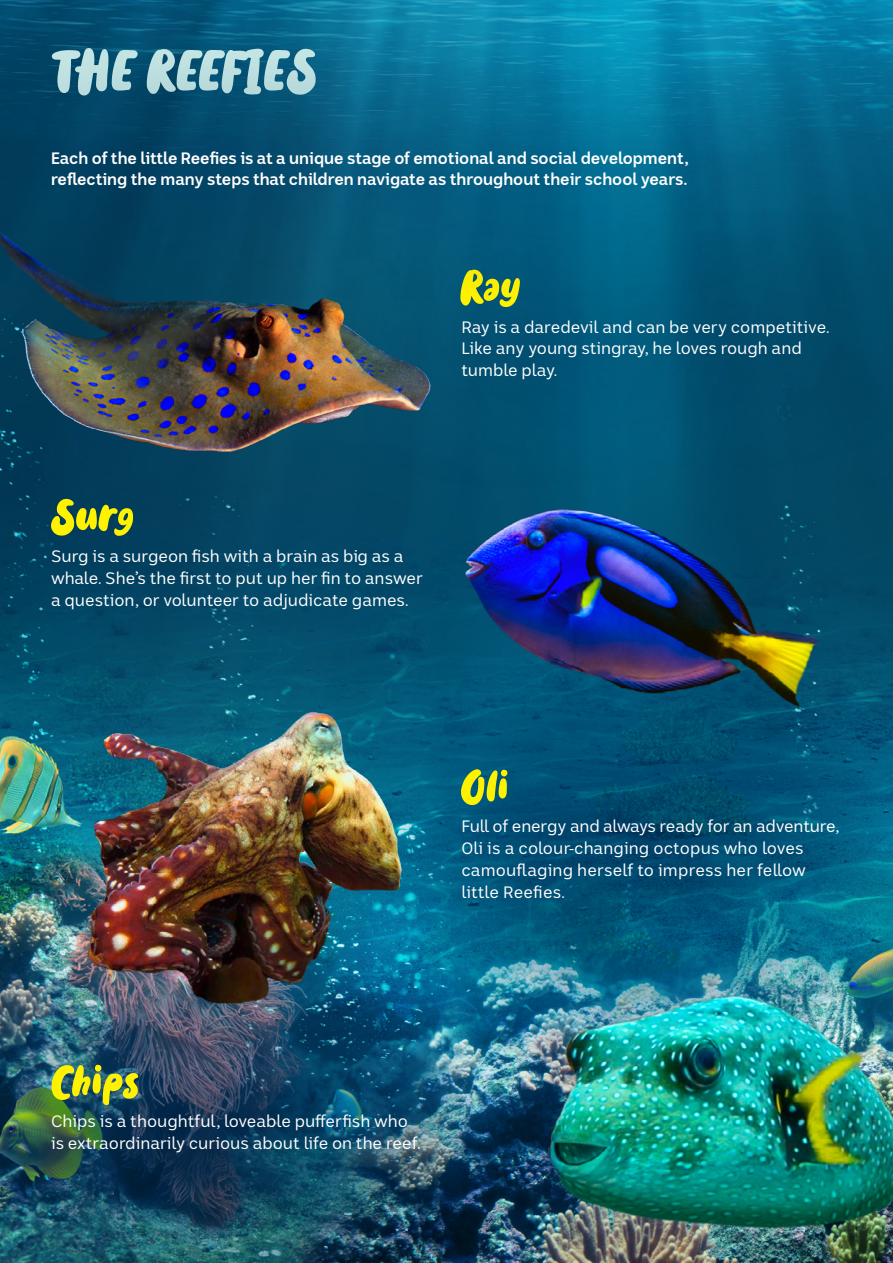
<style>
.page{position:relative;width:893px;height:1263px;background:#fff}
.page>*{position:absolute;margin:0;border:0;box-sizing:border-box;transform-origin:0 0}
.t1{font:75px "Holyfat";letter-spacing:.02em;color:#c6e7e5}
.t2{font:60px "Holyfat";letter-spacing:.02em;color:#fff200}
.t3{font:16.5px/21.8px "ABC Sans Nova";color:#fff}
.t4{font:700 16.5px/21.8px "ABC Sans Nova";color:#fff}
</style>
<div class="page">
<img style="left:0;top:0;width:893px;height:1263px">
<div style="left:345px;top:160px;width:548px;height:335px;background:#003460;opacity:.7"></div>
<div style="left:0;top:389px;width:526px;height:336px;background:#003460;opacity:.7"></div>
<div style="left:344px;top:656px;width:549px;height:359px;background:#003460;opacity:.8"></div>
<div style="left:0;top:950px;width:529px;height:313px;background:#003460;opacity:.8"></div>
<div style="left:0;top:34px;width:799px;height:272px;background:#003460;opacity:.7"></div>
<img style="left:43px;top:678px;width:397px;height:341px">
<img style="left:0;top:221px;width:430px;height:231px">
<img style="left:466px;top:510px;width:353px;height:197px">
<img style="left:549px;top:994px;width:344px;height:234px">
<h1 class="t1" style="left:51px;top:45px;width:268px">THE REEFIES</h1>
<p class="t4" style="left:51px;top:147px;width:639px">Each of the little Reefies is at a unique stage of emotional and social development, reflecting the many steps that children navigate as throughout their school years.</p>
<h2 class="t2" style="left:461px;top:266px;width:60px">Ray</h2>
<p class="t3" style="left:461px;top:316px;width:369px">Ray is a daredevil and can be very competitive.<br>Like any young stingray, he loves rough and tumble play.</p>
<h2 class="t2" style="left:51px;top:495px;width:85px">Surg</h2>
<p class="t3" style="left:51px;top:545px;width:373px">Surg is a surgeon fish with a brain as big as a whale. She’s the first to put up her fin to answer a question, or volunteer to adjudicate games.</p>
<h2 class="t2" style="left:461px;top:766px;width:49px">Oli</h2>
<p class="t3" style="left:461px;top:815px;width:380px">Full of energy and always ready for an adventure, Oli is a colour-changing octopus who loves camouflaging herself to impress her fellow little Reefies.</p>
<h2 class="t2" style="left:51px;top:1061px;width:90px">Chips</h2>
<p class="t3" style="left:51px;top:1110px;width:371px">Chips is a thoughtful, loveable pufferfish who is extraordinarily curious about life on the reef.</p>
</div>
